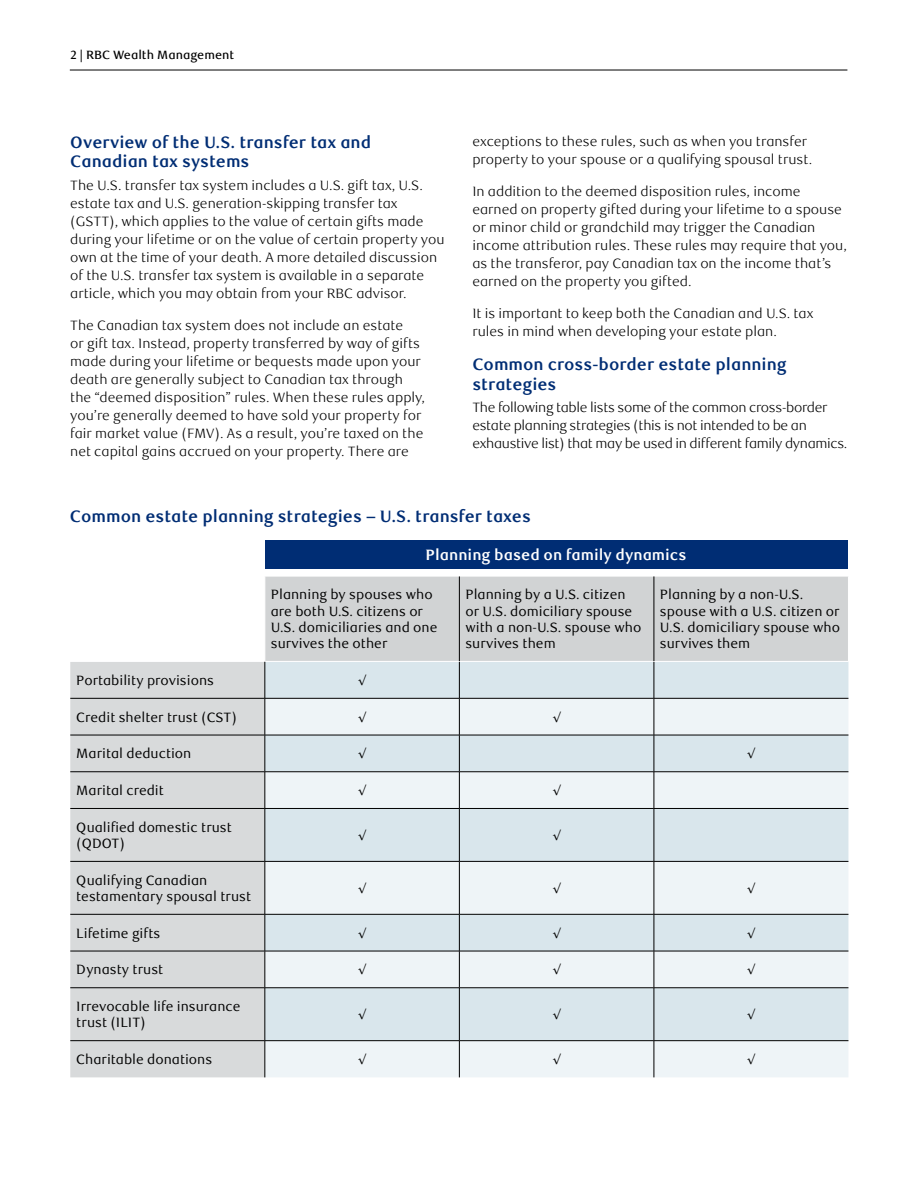
<style>
.page{position:relative;width:918px;height:1188px;background:#fff}
.page>*{position:absolute;margin:0;border:0;box-sizing:border-box;transform-origin:0 0}
._4-Text_Headline{font:700 16.5px/19.5px "RBC Text";color:#002d74}
.t1{font:700 15px "RBC Text";color:#fff}
._5-Body_Copy{font:300 13.5px/18px "RBC Text";color:#000}
._3-Intro_Text{font:13.5px/16.2px "RBC Text";color:#000}
._5-Body_Copy-2{font:300 13.5px/18px "RBC Text";letter-spacing:-.025em;color:#000}
.t2{font:500 12px "RBC Text";color:#000}
</style>
<div class="page">
<hr style="left:70px;top:70px;width:777px;height:1px;background:#000">
<div style="left:265px;top:540px;width:583px;height:28px;background:#002d74"></div>
<div style="left:265px;top:577px;width:583px;height:84px;background:#d1d3d4"></div>
<div style="left:70px;top:662px;width:195px;height:415px;background:#d8dadb"></div>
<div style="left:266px;top:662px;width:582px;height:36px;background:#d9e6ec"></div>
<svg style="left:266px;top:699px;width:582px;height:378px;background:#e2ebf0"></svg>
<hr style="left:265px;top:662px;width:1px;height:36px;background:#000">
<hr style="left:459px;top:662px;width:1px;height:36px;background:#000">
<hr style="left:654px;top:662px;width:1px;height:36px;background:#000">
<hr style="left:70px;top:698px;width:195px;height:1px;background:#000">
<hr style="left:265px;top:698px;width:194px;height:1px;background:#000">
<hr style="left:265px;top:699px;width:1px;height:36px;background:#000">
<hr style="left:459px;top:698px;width:195px;height:1px;background:#000">
<hr style="left:459px;top:699px;width:1px;height:36px;background:#000">
<hr style="left:654px;top:698px;width:194px;height:1px;background:#000">
<hr style="left:654px;top:699px;width:1px;height:36px;background:#000">
<hr style="left:70px;top:735px;width:195px;height:1px;background:#000">
<hr style="left:265px;top:735px;width:194px;height:1px;background:#000">
<hr style="left:265px;top:735px;width:1px;height:37px;background:#000">
<hr style="left:459px;top:735px;width:195px;height:1px;background:#000">
<hr style="left:459px;top:735px;width:1px;height:37px;background:#000">
<hr style="left:654px;top:735px;width:194px;height:1px;background:#000">
<hr style="left:654px;top:735px;width:1px;height:37px;background:#000">
<hr style="left:70px;top:771px;width:195px;height:1px;background:#000">
<hr style="left:265px;top:771px;width:194px;height:1px;background:#000">
<hr style="left:265px;top:772px;width:1px;height:36px;background:#000">
<hr style="left:459px;top:771px;width:195px;height:1px;background:#000">
<hr style="left:459px;top:772px;width:1px;height:36px;background:#000">
<hr style="left:654px;top:771px;width:194px;height:1px;background:#000">
<hr style="left:654px;top:772px;width:1px;height:36px;background:#000">
<hr style="left:70px;top:808px;width:195px;height:1px;background:#000">
<hr style="left:265px;top:808px;width:194px;height:1px;background:#000">
<hr style="left:265px;top:809px;width:1px;height:52px;background:#000">
<hr style="left:459px;top:808px;width:195px;height:1px;background:#000">
<hr style="left:459px;top:809px;width:1px;height:52px;background:#000">
<hr style="left:654px;top:808px;width:194px;height:1px;background:#000">
<hr style="left:654px;top:809px;width:1px;height:52px;background:#000">
<hr style="left:70px;top:861px;width:195px;height:1px;background:#000">
<hr style="left:265px;top:861px;width:194px;height:1px;background:#000">
<hr style="left:265px;top:862px;width:1px;height:52px;background:#000">
<hr style="left:459px;top:861px;width:195px;height:1px;background:#000">
<hr style="left:459px;top:862px;width:1px;height:52px;background:#000">
<hr style="left:654px;top:861px;width:194px;height:1px;background:#000">
<hr style="left:654px;top:862px;width:1px;height:52px;background:#000">
<hr style="left:70px;top:914px;width:195px;height:1px;background:#000">
<hr style="left:265px;top:914px;width:194px;height:1px;background:#000">
<hr style="left:265px;top:915px;width:1px;height:36px;background:#000">
<hr style="left:459px;top:914px;width:195px;height:1px;background:#000">
<hr style="left:459px;top:915px;width:1px;height:36px;background:#000">
<hr style="left:654px;top:914px;width:194px;height:1px;background:#000">
<hr style="left:654px;top:915px;width:1px;height:36px;background:#000">
<hr style="left:70px;top:951px;width:195px;height:1px;background:#000">
<hr style="left:265px;top:951px;width:194px;height:1px;background:#000">
<hr style="left:265px;top:951px;width:1px;height:37px;background:#000">
<hr style="left:459px;top:951px;width:195px;height:1px;background:#000">
<hr style="left:459px;top:951px;width:1px;height:37px;background:#000">
<hr style="left:654px;top:951px;width:194px;height:1px;background:#000">
<hr style="left:654px;top:951px;width:1px;height:37px;background:#000">
<hr style="left:70px;top:987px;width:195px;height:1px;background:#000">
<hr style="left:265px;top:987px;width:194px;height:1px;background:#000">
<hr style="left:265px;top:988px;width:1px;height:52px;background:#000">
<hr style="left:459px;top:987px;width:195px;height:1px;background:#000">
<hr style="left:459px;top:988px;width:1px;height:52px;background:#000">
<hr style="left:654px;top:987px;width:194px;height:1px;background:#000">
<hr style="left:654px;top:988px;width:1px;height:52px;background:#000">
<hr style="left:70px;top:1040px;width:195px;height:1px;background:#000">
<hr style="left:265px;top:1040px;width:194px;height:1px;background:#000">
<hr style="left:265px;top:1041px;width:1px;height:36px;background:#000">
<hr style="left:459px;top:1040px;width:195px;height:1px;background:#000">
<hr style="left:459px;top:1041px;width:1px;height:36px;background:#000">
<hr style="left:654px;top:1040px;width:194px;height:1px;background:#000">
<hr style="left:654px;top:1041px;width:1px;height:36px;background:#000">
<hr style="left:459px;top:576px;width:1px;height:85px;background:#000">
<hr style="left:654px;top:576px;width:1px;height:85px;background:#000">
<p class="t2" style="left:70px;top:47px;width:165px">2 | RBC Wealth Management</p>
<h2 class="_4-Text_Headline" style="left:70px;top:133px;width:303px">Overview of the U.S. transfer tax and<br>Canadian tax systems</h2>
<p class="_5-Body_Copy" style="left:70px;top:176px;width:376px">The U.S. transfer tax system includes a U.S. gift tax, U.S. estate tax and U.S. generation-skipping transfer tax (GSTT), which applies to the value of certain gifts made during your lifetime or on the value of certain property you own at the time of your death. A more detailed discussion of the U.S. transfer tax system is available in a separate article, which you may obtain from your RBC advisor.</p>
<p class="_5-Body_Copy" style="left:70px;top:317px;width:356px">The Canadian tax system does not include an estate<br>or gift tax. Instead, property transferred by way of gifts made during your lifetime or bequests made upon your death are generally subject to Canadian tax through the “deemed disposition” rules. When these rules apply, you’re generally deemed to have sold your property for fair market value (FMV). As a result, you’re taxed on the net capital gains accrued on your property. There are</p>
<p class="_5-Body_Copy" style="left:472px;top:132px;width:342px">exceptions to these rules, such as when you transfer property to your spouse or a qualifying spousal trust.</p>
<p class="_5-Body_Copy" style="left:472px;top:183px;width:376px">In addition to the deemed disposition rules, income earned on property gifted during your lifetime to a spouse or minor child or grandchild may trigger the Canadian income attribution rules. These rules may require that you, as the transferor, pay Canadian tax on the income that’s earned on the property you gifted.</p>
<p class="_5-Body_Copy" style="left:472px;top:305px;width:343px">It is important to keep both the Canadian and U.S. tax rules in mind when developing your estate plan.</p>
<h2 class="_4-Text_Headline" style="left:472px;top:355px;width:316px">Common cross-border estate planning strategies</h2>
<p class="_5-Body_Copy-2" style="left:472px;top:399px;width:377px">The following table lists some of the common cross-border estate planning strategies (this is not intended to be an exhaustive list) that may be used in different family dynamics.</p>
<h2 class="_4-Text_Headline" style="left:70px;top:507px;width:463px">Common estate planning strategies – U.S. transfer taxes</h2>
<h3 class="t1" style="left:426px;top:546px;width:262px">Planning based on family dynamics</h3>
<p class="_3-Intro_Text" style="left:271px;top:587px;width:168px">Planning by spouses who are both U.S. citizens or<br>U.S. domiciliaries and one survives the other</p>
<p class="_3-Intro_Text" style="left:465px;top:587px;width:177px">Planning by a U.S. citizen or U.S. domiciliary spouse with a non-U.S. spouse who survives them</p>
<p class="_3-Intro_Text" style="left:660px;top:587px;width:182px">Planning by a non-U.S. spouse with a U.S. citizen or<br>U.S. domiciliary spouse who survives them</p>
<p class="_3-Intro_Text" style="left:76px;top:672px;width:139px">Portability provisions</p>
<p class="_3-Intro_Text" style="left:358px;top:672px;width:10px">√</p>
<p class="_3-Intro_Text" style="left:76px;top:709px;width:162px">Credit shelter trust (CST)</p>
<p class="_3-Intro_Text" style="left:358px;top:709px;width:10px">√</p>
<p class="_3-Intro_Text" style="left:552px;top:709px;width:10px">√</p>
<p class="_3-Intro_Text" style="left:76px;top:746px;width:117px">Marital deduction</p>
<p class="_3-Intro_Text" style="left:358px;top:746px;width:10px">√</p>
<p class="_3-Intro_Text" style="left:747px;top:746px;width:10px">√</p>
<p class="_3-Intro_Text" style="left:76px;top:783px;width:89px">Marital credit</p>
<p class="_3-Intro_Text" style="left:358px;top:783px;width:10px">√</p>
<p class="_3-Intro_Text" style="left:552px;top:783px;width:10px">√</p>
<p class="_3-Intro_Text" style="left:76px;top:819px;width:157px">Qualified domestic trust (QDOT)</p>
<p class="_3-Intro_Text" style="left:358px;top:827px;width:10px">√</p>
<p class="_3-Intro_Text" style="left:552px;top:827px;width:10px">√</p>
<p class="_3-Intro_Text" style="left:76px;top:872px;width:176px">Qualifying Canadian testamentary spousal trust</p>
<p class="_3-Intro_Text" style="left:358px;top:880px;width:10px">√</p>
<p class="_3-Intro_Text" style="left:552px;top:880px;width:10px">√</p>
<p class="_3-Intro_Text" style="left:747px;top:880px;width:10px">√</p>
<p class="_3-Intro_Text" style="left:76px;top:925px;width:86px">Lifetime gifts</p>
<p class="_3-Intro_Text" style="left:358px;top:925px;width:10px">√</p>
<p class="_3-Intro_Text" style="left:552px;top:925px;width:10px">√</p>
<p class="_3-Intro_Text" style="left:747px;top:925px;width:10px">√</p>
<p class="_3-Intro_Text" style="left:76px;top:962px;width:89px">Dynasty trust</p>
<p class="_3-Intro_Text" style="left:358px;top:962px;width:10px">√</p>
<p class="_3-Intro_Text" style="left:552px;top:962px;width:10px">√</p>
<p class="_3-Intro_Text" style="left:747px;top:962px;width:10px">√</p>
<p class="_3-Intro_Text" style="left:76px;top:999px;width:166px">Irrevocable life insurance trust (ILIT)</p>
<p class="_3-Intro_Text" style="left:358px;top:1007px;width:10px">√</p>
<p class="_3-Intro_Text" style="left:552px;top:1007px;width:10px">√</p>
<p class="_3-Intro_Text" style="left:747px;top:1007px;width:10px">√</p>
<p class="_3-Intro_Text" style="left:76px;top:1051px;width:137px">Charitable donations</p>
<p class="_3-Intro_Text" style="left:358px;top:1051px;width:10px">√</p>
<p class="_3-Intro_Text" style="left:552px;top:1051px;width:10px">√</p>
<p class="_3-Intro_Text" style="left:747px;top:1051px;width:10px">√</p>
</div>
